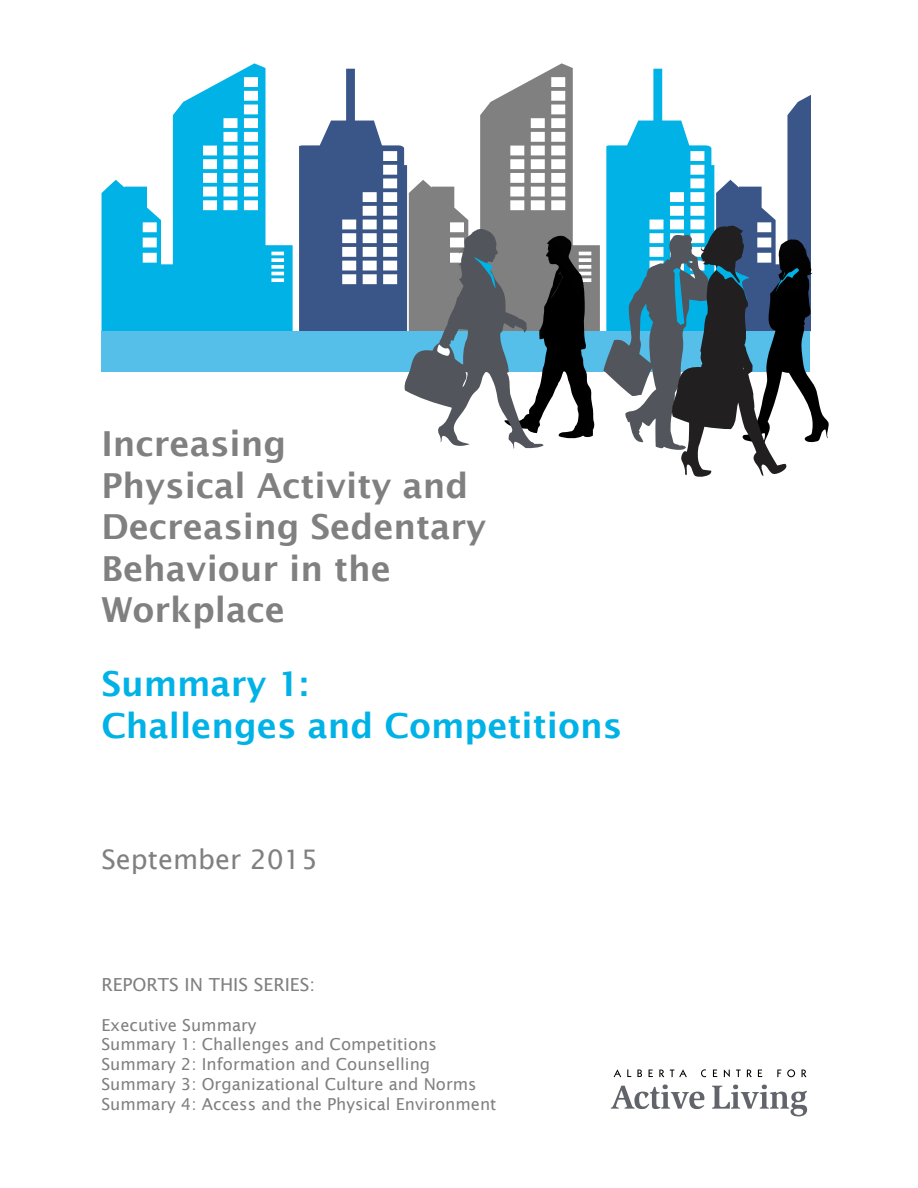
<style>
.page{position:relative;width:918px;height:1188px;background:#fff}
.page>*{position:absolute;margin:0;border:0;box-sizing:border-box;transform-origin:0 0}
.t1{font:600 34.5px/41.4px "Lucida Sans";color:#808080}
.t2{font:600 34.5px/41.4px "Lucida Sans";color:#00b2e6}
.t3{font:27px "Lucida Sans";color:#808080}
.t4{font:18px "Lucida Sans";color:#808080}
.t5{font:16.5px/19.8px "Lucida Sans";color:#808080}
</style>
<div class="page">
<svg style="left:102px;top:63px;width:191px;height:268px;fill:#00b2e6"></svg>
<svg style="left:551px;top:63px;width:49px;height:268px"></svg>
<div style="left:102px;top:331px;width:708px;height:41px;background:#55bee9"></div>
<svg style="left:299px;top:69px;width:296px;height:380px"></svg>
<svg style="left:603px;top:68px;width:226px;height:409px"></svg>
<svg style="left:614px;top:1069px;width:7px;height:8px"></svg>
<svg style="left:627px;top:1069px;width:15px;height:8px"></svg>
<svg style="left:649px;top:1070px;width:4px;height:7px"></svg>
<svg style="left:659px;top:1070px;width:5px;height:7px"></svg>
<svg style="left:670px;top:1069px;width:17px;height:8px"></svg>
<svg style="left:701px;top:1069px;width:5px;height:8px"></svg>
<svg style="left:713px;top:1070px;width:4px;height:7px"></svg>
<svg style="left:724px;top:1069px;width:6px;height:8px"></svg>
<svg style="left:736px;top:1070px;width:5px;height:7px"></svg>
<svg style="left:747px;top:1070px;width:5px;height:7px"></svg>
<svg style="left:758px;top:1070px;width:4px;height:7px"></svg>
<svg style="left:777px;top:1070px;width:4px;height:7px"></svg>
<svg style="left:787px;top:1069px;width:8px;height:8px"></svg>
<svg style="left:802px;top:1070px;width:4px;height:7px"></svg>
<svg style="left:611px;top:1085px;width:196px;height:31px"></svg>
<h1 class="t1" style="left:101px;top:423px;width:387px">Increasing<br>Physical Activity and<br>Decreasing Sedentary<br>Behaviour in the<br>Workplace</h1>
<h1 class="t2" style="left:101px;top:663px;width:522px">Summary 1:<br>Challenges and Competitions</h1>
<h2 class="t3" style="left:101px;top:844px;width:218px">September 2015</h2>
<p class="t4" style="left:101px;top:974px;width:215px">REPORTS IN THIS SERIES:</p>
<p class="t5" style="left:101px;top:1015px;width:397px">Executive Summary<br>Summary 1: Challenges and Competitions Summary 2: Information and Counselling Summary 3: Organizational Culture and Norms Summary 4: Access and the Physical Environment</p>
</div>
